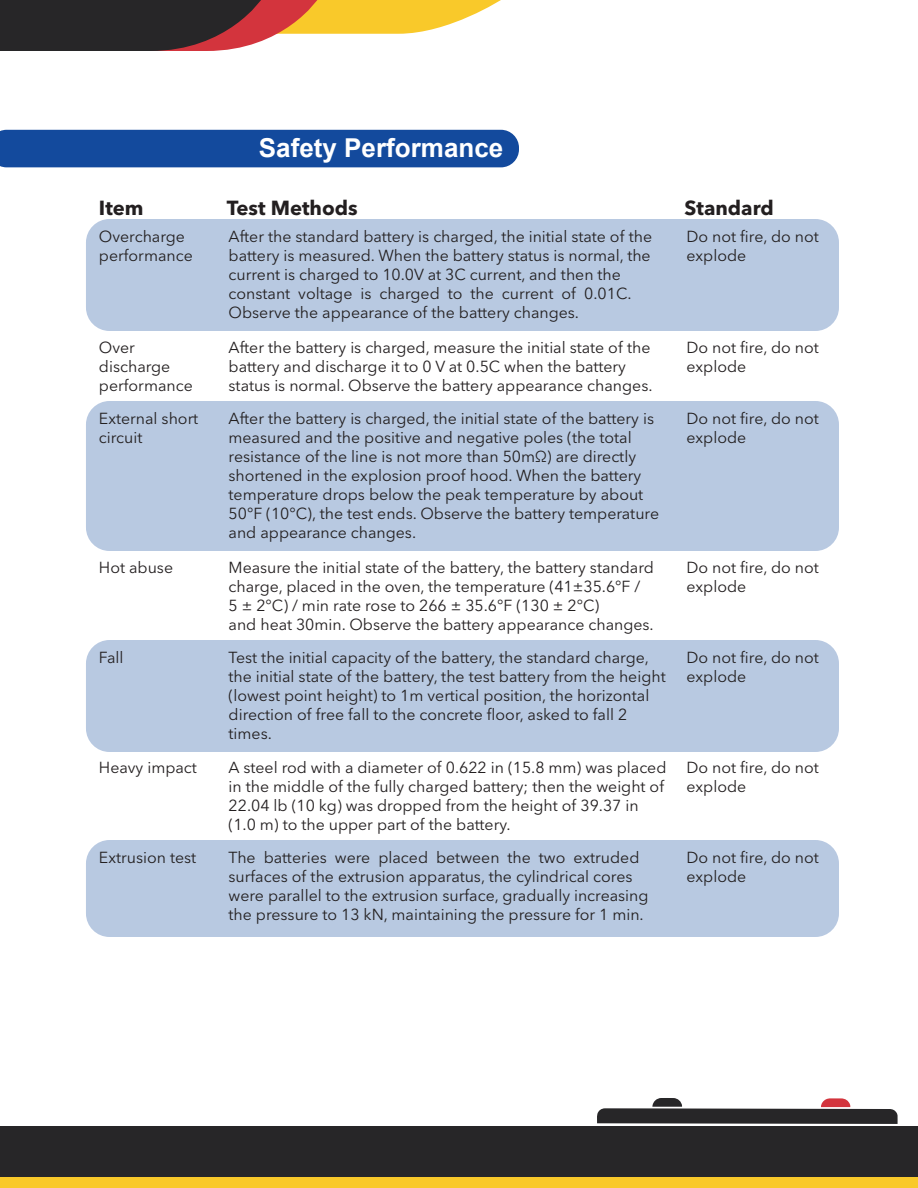
<style>
.page{position:relative;width:918px;height:1188px;background:#fff}
.page>*{position:absolute;margin:0;border:0;box-sizing:border-box;transform-origin:0 0}
.t1{font:700 25.95px "Arial";color:#fff}
.t2{font:700 20.25px "Avenir Next LT Pro";color:#231f20}
.t3{font:15.9px/19px "Avenir Next LT Pro";color:#231f20}
</style>
<div class="page">
<div style="left:86px;top:219px;width:753px;height:112px;background:#b8c9e1;border-radius:24px"></div>
<div style="left:0;top:130px;width:519px;height:37px;background:#134a9d"></div>
<div style="left:86px;top:640px;width:753px;height:112px;background:#b8c9e1;border-radius:24px"></div>
<div style="left:86px;top:840px;width:753px;height:97px;background:#b8c9e1;border-radius:24px"></div>
<div style="left:86px;top:401px;width:753px;height:150px;background:#b8c9e1;border-radius:24px"></div>
<div style="left:0;top:1126px;width:918px;height:56px;background:#272628"></div>
<svg style="left:597px;top:1098px;width:301px;height:26px"></svg>
<div style="left:0;top:1178px;width:918px;height:10px;background:#f9c92a"></div>
<svg style="left:0;top:0;width:501px;height:51px"></svg>
<h1 class="t1" style="left:259px;top:131px;width:246px">Safety Performance</h1>
<p class="t2" style="left:99px;top:195px;width:46px">Item</p>
<p class="t2" style="left:227px;top:195px;width:133px">Test Methods</p>
<p class="t3" style="left:99px;top:227px;width:95px">Overcharge performance</p>
<p class="t3" style="left:229px;top:227px;width:425px">After the standard battery is charged, the initial state of the battery is measured. When the battery status is normal, the current is charged to 10.0V at 3C current, and then the constant voltage is charged to the current of 0.01C.<br>Observe the appearance of the battery changes.</p>
<p class="t2" style="left:685px;top:195px;width:91px">Standard</p>
<p class="t3" style="left:687px;top:227px;width:134px">Do not fire, do not explode</p>
<p class="t3" style="left:99px;top:338px;width:95px">Over discharge performance</p>
<p class="t3" style="left:229px;top:338px;width:425px">After the battery is charged, measure the initial state of the battery and discharge it to 0 V at 0.5C when the battery status is normal. Observe the battery appearance changes.</p>
<p class="t3" style="left:687px;top:338px;width:134px">Do not fire, do not explode</p>
<p class="t3" style="left:99px;top:409px;width:101px">External short circuit</p>
<p class="t3" style="left:229px;top:409px;width:432px">After the battery is charged, the initial state of the battery is measured and the positive and negative poles (the total resistance of the line is not more than 50mΩ) are directly shortened in the explosion proof hood. When the battery temperature drops below the peak temperature by about 50°F (10°C), the test ends. Observe the battery temperature and appearance changes.</p>
<p class="t3" style="left:687px;top:409px;width:134px">Do not fire, do not explode</p>
<p class="t3" style="left:99px;top:558px;width:76px">Hot abuse</p>
<p class="t3" style="left:229px;top:558px;width:427px">Measure the initial state of the battery, the battery standard charge, placed in the oven, the temperature (41±35.6°F /<br>5 ± 2°C) / min rate rose to 266 ± 35.6°F (130 ± 2°C)<br>and heat 30min. Observe the battery appearance changes.</p>
<p class="t3" style="left:687px;top:558px;width:134px">Do not fire, do not explode</p>
<p class="t3" style="left:99px;top:648px;width:26px">Fall</p>
<p class="t3" style="left:229px;top:648px;width:439px">Test the initial capacity of the battery, the standard charge, the initial state of the battery, the test battery from the height (lowest point height) to 1m vertical position, the horizontal direction of free fall to the concrete floor, asked to fall 2 times.</p>
<p class="t3" style="left:687px;top:648px;width:134px">Do not fire, do not explode</p>
<p class="t3" style="left:99px;top:758px;width:99px">Heavy impact</p>
<p class="t3" style="left:229px;top:758px;width:439px">A steel rod with a diameter of 0.622 in (15.8 mm) was placed in the middle of the fully charged battery; then the weight of 22.04 lb (10 kg) was dropped from the height of 39.37 in (1.0 m) to the upper part of the battery.</p>
<p class="t3" style="left:687px;top:758px;width:134px">Do not fire, do not explode</p>
<p class="t3" style="left:99px;top:848px;width:99px">Extrusion test</p>
<p class="t3" style="left:229px;top:848px;width:421px">The batteries were placed between the two extruded surfaces of the extrusion apparatus, the cylindrical cores were parallel to the extrusion surface, gradually increasing the pressure to 13 kN, maintaining the pressure for 1 min.</p>
<p class="t3" style="left:687px;top:848px;width:134px">Do not fire, do not explode</p>
</div>
